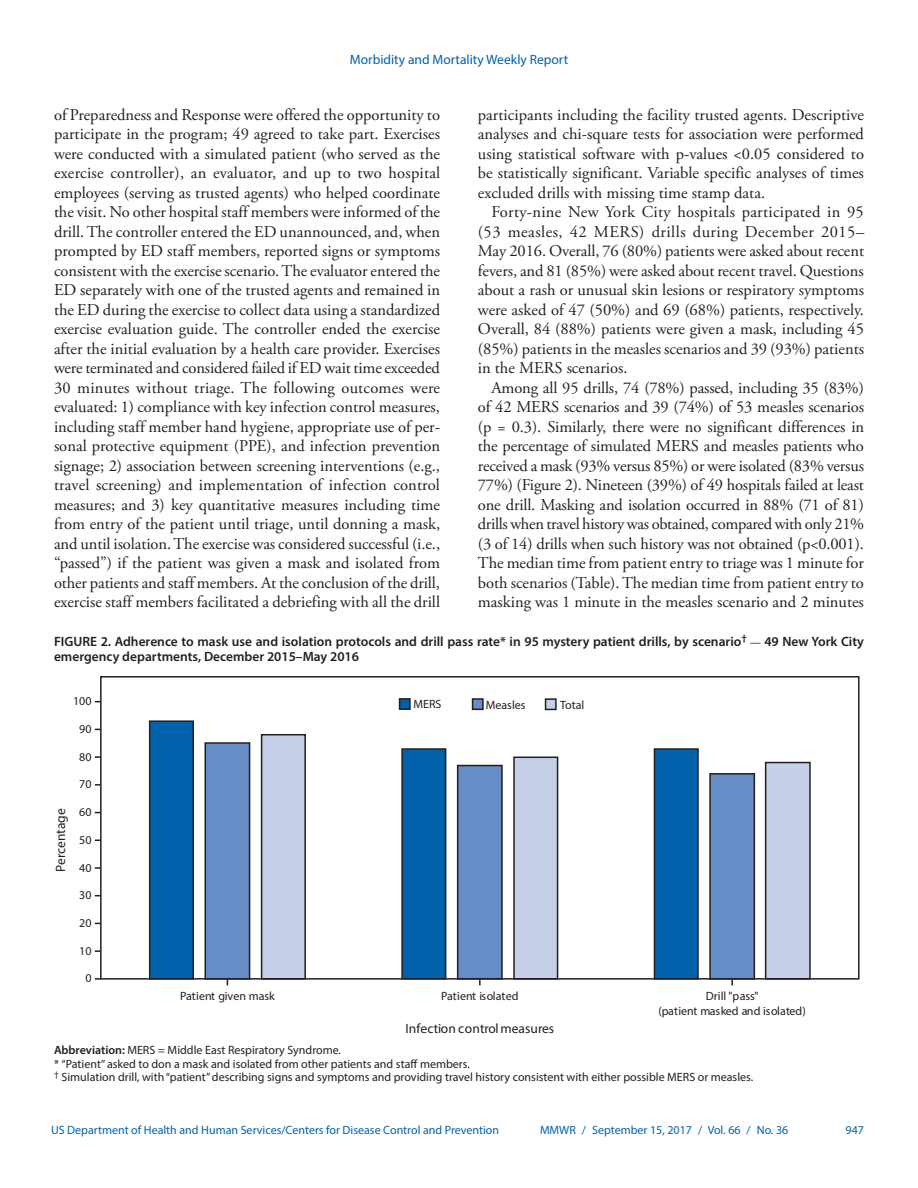
<style>
.page{position:relative;width:918px;height:1188px;background:#fff}
.page>*{position:absolute;margin:0;border:0;box-sizing:border-box;transform-origin:0 0}
.Paragraph{font:16.5px/19.5px "Adobe Garamond Pro";color:#231f20;text-align:justify}
.Figure_Title{font:600 13.5px/15px "Myriad Pro";color:#231f20}
.t1{font:13.5px "Myriad Pro";color:#231f20}
.t2{font:13.5px "Myriad Pro";color:#0161ab}
.Figure_Footnote{font:12px/14.4px "Myriad Pro";color:#231f20;text-align:center}
.t3{font:12px "Myriad Pro";color:#0161ab}
.Abbreviations{font:12px "Myriad Pro";color:#231f20}
.s1{font-family:"Adobe Garamond Pro";font-weight:400}
.s2{font-weight:600}
</style>
<div class="page">
<div style="left:149px;top:720px;width:45px;height:260px;background:#0161ab;border:2px solid #231f20"></div>
<div style="left:401px;top:748px;width:45px;height:232px;background:#0161ab;border:2px solid #231f20"></div>
<div style="left:654px;top:748px;width:45px;height:232px;background:#0161ab;border:2px solid #231f20"></div>
<div style="left:205px;top:742px;width:45px;height:238px;background:#668dc5;border:2px solid #231f20"></div>
<div style="left:457px;top:765px;width:46px;height:215px;background:#668dc5;border:2px solid #231f20"></div>
<div style="left:709px;top:773px;width:46px;height:207px;background:#668dc5;border:2px solid #231f20"></div>
<div style="left:261px;top:734px;width:45px;height:246px;background:#c5d0e8;border:2px solid #231f20"></div>
<div style="left:513px;top:757px;width:45px;height:223px;background:#c5d0e8;border:2px solid #231f20"></div>
<div style="left:765px;top:762px;width:46px;height:218px;background:#c5d0e8;border:2px solid #231f20"></div>
<div style="left:100px;top:676px;width:760px;height:304px;border:2px solid #231f20"></div>
<svg style="left:95px;top:756px;width:6px;height:2px"></svg>
<svg style="left:95px;top:784px;width:6px;height:2px"></svg>
<svg style="left:95px;top:867px;width:6px;height:2px"></svg>
<svg style="left:95px;top:950px;width:6px;height:2px"></svg>
<svg style="left:95px;top:978px;width:6px;height:2px"></svg>
<svg style="left:479px;top:979px;width:2px;height:6px"></svg>
<svg style="left:731px;top:979px;width:2px;height:6px"></svg>
<div style="left:399px;top:698px;width:12px;height:12px;background:#0161ab;border:2px solid #231f20"></div>
<div style="left:472px;top:698px;width:12px;height:12px;background:#668dc5;border:2px solid #231f20"></div>
<div style="left:545px;top:698px;width:12px;height:12px;background:#c5d0e8;border:2px solid #231f20"></div>
<p class="t2" style="left:350px;top:51px;width:220px">Morbidity and Mortality Weekly Report</p>
<p class="Paragraph" style="left:54px;top:106px;width:388px">of Preparedness and Response were offered the opportunity to participate in the program; 49 agreed to take part. Exercises were conducted with a simulated patient (who served as the exercise controller), an evaluator, and up to two hospital employees (serving as trusted agents) who helped coordinate the visit. No other hospital staff members were informed of the drill. The controller entered the ED unannounced, and, when prompted by ED staff members, reported signs or symptoms consistent with the exercise scenario. The evaluator entered the ED separately with one of the trusted agents and remained in the ED during the exercise to collect data using a standardized exercise evaluation guide. The controller ended the exercise after the initial evaluation by a health care provider. Exercises were terminated and considered failed if ED wait time exceeded 30 minutes without triage. The following outcomes were evaluated: 1) compliance with key infection control measures, including staff member hand hygiene, appropriate use of per&shy;sonal protective equipment (PPE), and infection prevention signage; 2) association between screening interventions (e.g., travel screening) and implementation of infection control measures; and 3) key quantitative measures including time from entry of the patient until triage, until donning a mask, and until isolation. The exercise was considered successful (i.e., “passed”) if the patient was given a mask and isolated from other patients and staff members. At the conclusion of the drill, exercise staff members facilitated a debriefing with all the drill</p>
<p class="Paragraph" style="left:478px;top:106px;width:388px">participants including the facility trusted agents. Descriptive analyses and chi-square tests for association were performed using statistical software with p-values &lt;0.05 considered to be statistically significant. Variable specific analyses of times excluded drills with missing time stamp data.</p>
<p class="Paragraph" style="left:478px;top:203px;width:388px;text-indent:14px">Forty-nine New York City hospitals participated in 95 (53 measles, 42 MERS) drills during December 2015– May 2016. Overall, 76 (80%) patients were asked about recent fevers, and 81 (85%) were asked about recent travel. Questions about a rash or unusual skin lesions or respiratory symptoms were asked of 47 (50%) and 69 (68%) patients, respectively.<br>Overall, 84 (88%) patients were given a mask, including 45 (85%) patients in the measles scenarios and 39 (93%) patients in the MERS scenarios.</p>
<p class="Paragraph" style="left:478px;top:379px;width:388px;text-indent:14px">Among all 95 drills, 74 (78%) passed, including 35 (83%) of 42 MERS scenarios and 39 (74%) of 53 measles scenarios (p = 0.3). Similarly, there were no significant differences in the percentage of simulated MERS and measles patients who received a mask (93% versus 85%) or were isolated (83% versus 77%) (Figure 2). Nineteen (39%) of 49 hospitals failed at least one drill. Masking and isolation occurred in 88% (71 of 81) drills when travel history was obtained, compared with only 21% (3 of 14) drills when such history was not obtained (p&lt;0.001).<br>The median time from patient entry to triage was 1 minute for both scenarios (Table). The median time from patient entry to masking was 1 minute in the measles scenario and 2 minutes</p>
<p class="Figure_Title" style="left:54px;top:633px;width:811px">FIGURE 2. Adherence to mask use and isolation protocols and drill pass rate* in 95 mystery patient drills, by scenario<sup>†</sup> <span class="s1">-</span> 49 New York City emergency departments, December 2015–May 2016</p>
<p class="Figure_Footnote" style="left:73px;top:694px;width:20px">100</p>
<p class="Figure_Footnote" style="left:79px;top:722px;width:14px">90</p>
<p class="Figure_Footnote" style="left:79px;top:749px;width:14px">80</p>
<p class="t1" style="left:52px;top:872px;width:65px;rotate:-90deg">Percentage</p>
<p class="Figure_Footnote" style="left:79px;top:777px;width:14px">70</p>
<p class="Figure_Footnote" style="left:79px;top:805px;width:14px">60</p>
<p class="Figure_Footnote" style="left:79px;top:832px;width:14px">50</p>
<p class="Figure_Footnote" style="left:79px;top:860px;width:14px">40</p>
<p class="Figure_Footnote" style="left:79px;top:888px;width:14px">30</p>
<p class="Figure_Footnote" style="left:79px;top:916px;width:14px">20</p>
<p class="Figure_Footnote" style="left:79px;top:943px;width:14px">10</p>
<p class="Figure_Footnote" style="left:85px;top:971px;width:8px">0</p>
<p class="Figure_Footnote" style="left:414px;top:696px;width:29px">MERS</p>
<p class="Figure_Footnote" style="left:486px;top:697px;width:41px">Measles</p>
<p class="Figure_Footnote" style="left:560px;top:698px;width:26px">Total</p>
<p class="Figure_Footnote" style="left:180px;top:989px;width:96px">Patient given mask</p>
<p class="Figure_Footnote" style="left:441px;top:989px;width:79px">Patient isolated</p>
<p class="Figure_Footnote" style="left:658px;top:989px;width:149px">Drill "pass"<br>(patient masked and isolated)</p>
<p class="t1" style="left:405px;top:1020px;width:150px">Infection control measures</p>
<p class="Abbreviations" style="left:54px;top:1043px;width:289px"><span class="s2">Abbreviation:</span> MERS = Middle East Respiratory Syndrome.</p>
<p class="Figure_Footnote" style="left:54px;top:1056px;width:417px">* “Patient” asked to don a mask and isolated from other patients and staff members.</p>
<p class="Figure_Footnote" style="left:54px;top:1070px;width:701px"><sup>†</sup> Simulation drill, with “patient” describing signs and symptoms and providing travel history consistent with either possible MERS or measles.</p>
<p class="t3" style="left:51px;top:1123px;width:450px">US Department of Health and Human Services/Centers for Disease Control and Prevention</p>
<p class="t3" style="left:540px;top:1123px;width:250px">MMWR / September 15, 2017 / Vol. 66 / No. 36</p>
<p class="t3" style="left:846px;top:1123px;width:20px">947</p>
</div>
